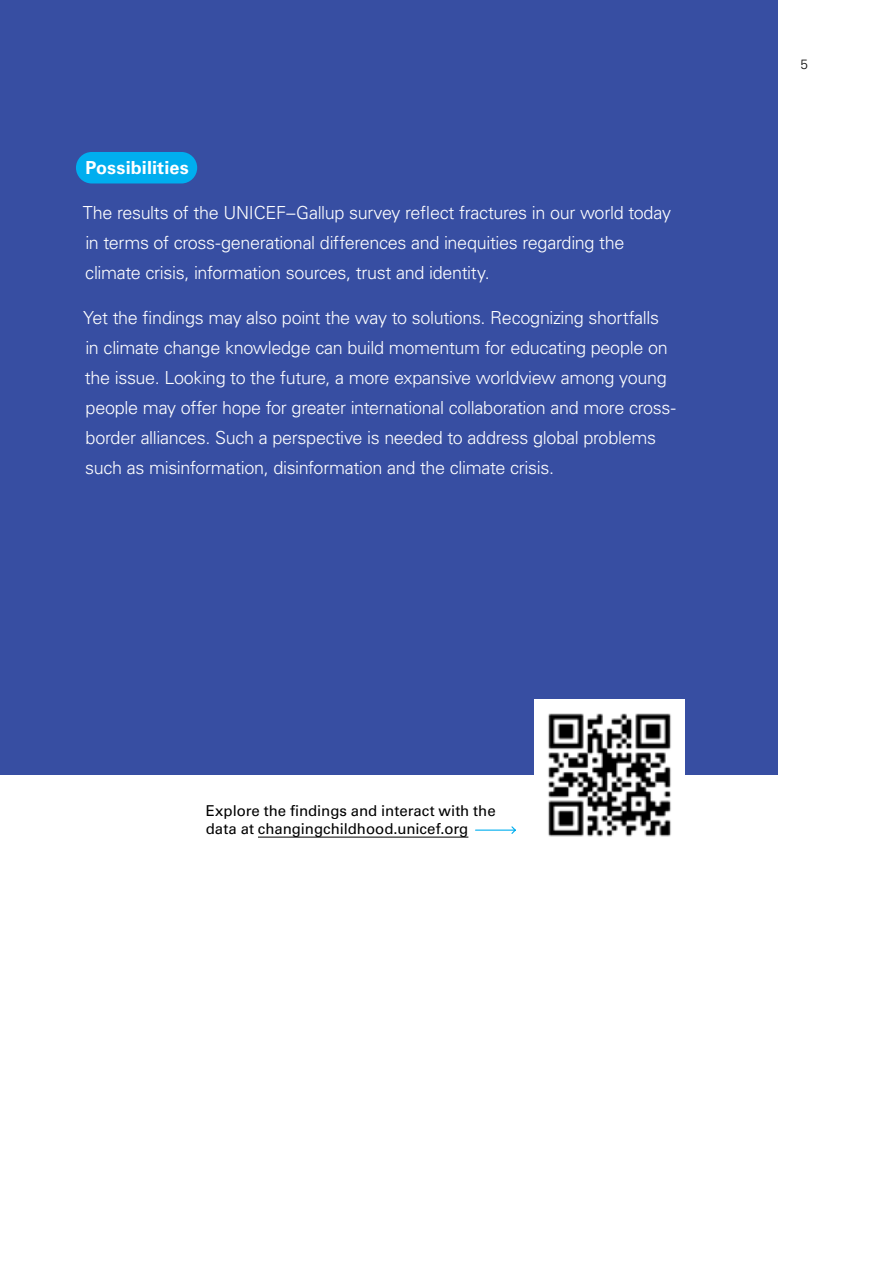
<style>
.page{position:relative;width:893px;height:1263px;background:#fff}
.page>*{position:absolute;margin:0;border:0;box-sizing:border-box;transform-origin:0 0}
.t1{font:300 18px/30px "Univers LT Pro 45";letter-spacing:-.02em;color:#fff}
.t2{font:700 18px "Univers LT Pro 65";letter-spacing:.005em;color:#fff}
.t3{font:15px/18px "Univers LT Pro 55 Roman";letter-spacing:-.005em;color:#000}
.t4{font:300 13.5px "Univers LT Pro 45";color:#0d0d0d}
</style>
<div class="page">
<div style="left:0;top:0;width:777px;height:774px;background:#374ea2"></div>
<div style="left:76px;top:152px;width:121px;height:31px;background:#00aeef;border-radius:16px"></div>
<img style="left:534px;top:699px;width:150px;height:138px">
<hr style="left:258px;top:837px;width:210px;height:1px;background:#000">
<svg style="left:475px;top:826px;width:41px;height:8px"></svg>
<p class="t2" style="left:86px;top:157px;width:105px">Possibilities</p>
<p class="t1" style="left:83px;top:198px;width:590px">The results of the UNICEF–Gallup survey reflect fractures in our world today in terms of cross-generational differences and inequities regarding the climate crisis, information sources, trust and identity.</p>
<p class="t1" style="left:83px;top:303px;width:594px">Yet the findings may also point the way to solutions. Recognizing shortfalls in climate change knowledge can build momentum for educating people on the issue. Looking to the future, a more expansive worldview among young people may offer hope for greater international collaboration and more cross&shy;border alliances. Such a perspective is needed to address global problems such as misinformation, disinformation and the climate crisis.</p>
<p class="t4" style="left:800px;top:56px;width:9px">5</p>
<p class="t3" style="left:206px;top:802px;width:291px">Explore the findings and interact with the data at changingchildhood.unicef.org</p>
</div>
